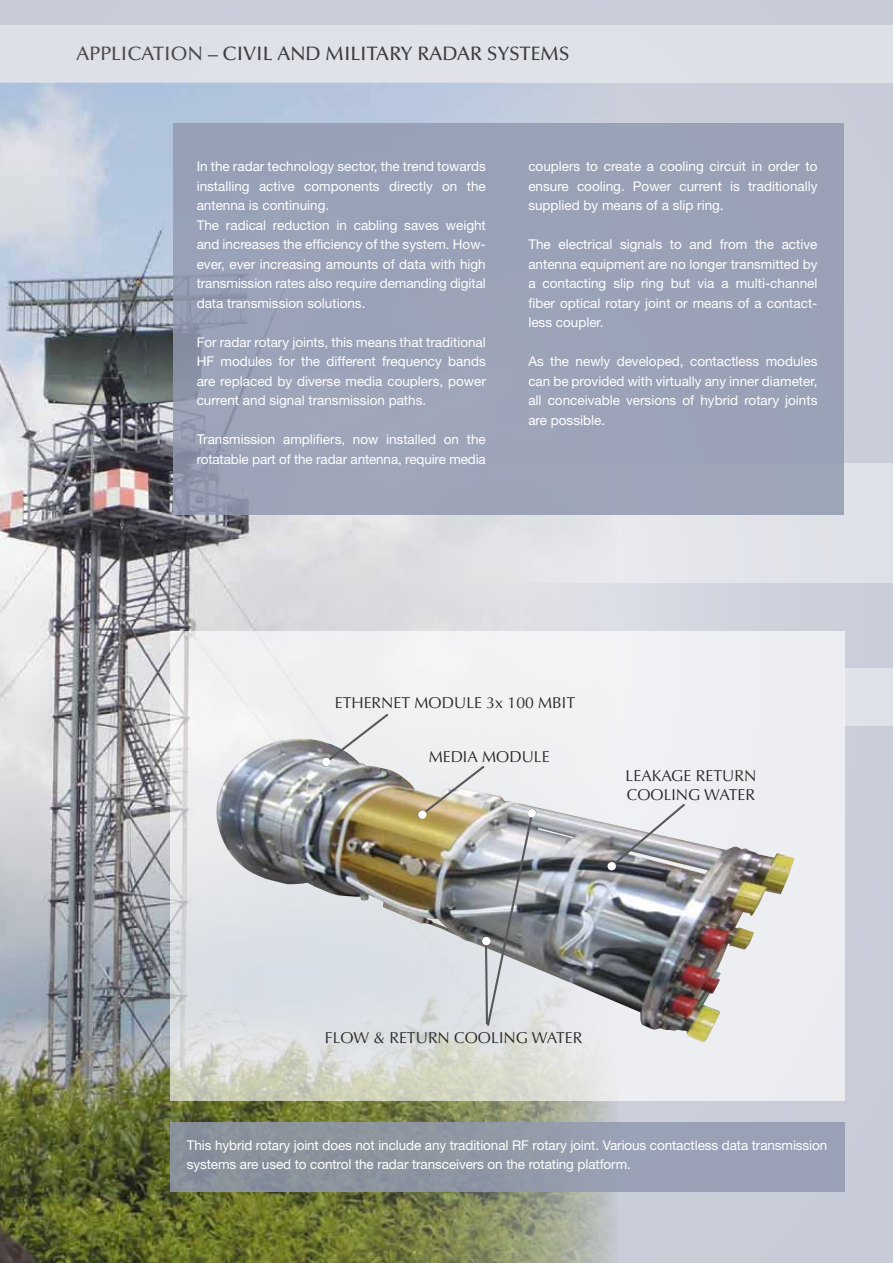
<style>
.page{position:relative;width:893px;height:1263px;background:#c9cdd9}
.page>*{position:absolute;margin:0;border:0;box-sizing:border-box;transform-origin:0 0}
.t1{font:500 19.5px "Optima";color:#3e3d40}
.t2{font:15.75px/18.9px "Optima";color:#282829}
.t3{font:13.5px/19.5px "Helvetica Neue LT";color:#fff;text-align:justify}
.s1{color:#4b4b4d}
</style>
<div class="page">
<div style="left:0;top:463px;width:893px;height:120px;background:#e1e3e9"></div>
<div style="left:844px;top:668px;width:49px;height:57px;background:#dee1e8"></div>
<img style="left:0;top:83px;width:618px;height:1180px">
<div style="left:174px;top:123px;width:670px;height:391px;background:#9ba2b8"></div>
<svg style="left:170px;top:631px;width:674px;height:469px;background:#e9eaea"></svg>
<img style="left:214px;top:739px;width:580px;height:304px">
<svg style="left:323px;top:711px;width:68px;height:54px;background:#dadbdd"></svg>
<svg style="left:609px;top:801px;width:78px;height:68px;background:#c2c3c7"></svg>
<img style="left:419px;top:763px;width:116px;height:265px">
<div style="left:322px;top:758px;width:8px;height:8px;background:#fff;border-radius:50%"></div>
<div style="left:418px;top:810px;width:8px;height:9px;background:#fff;border-radius:50%"></div>
<div style="left:482px;top:937px;width:8px;height:8px;background:#fff;border-radius:50%"></div>
<div style="left:528px;top:809px;width:8px;height:8px;background:#fff;border-radius:50%"></div>
<div style="left:607px;top:862px;width:9px;height:8px;background:#fff;border-radius:50%"></div>
<div style="left:170px;top:1123px;width:674px;height:69px;background:linear-gradient(to right,#868e96,#9ea5bc)"></div>
<div style="left:0;top:26px;width:893px;height:57px;background:#dee1e8"></div>
<h1 class="t1" style="left:77px;top:42px;width:492px"><span class="s1">APPLICATION</span> – CIVIL AND MILITARY RADAR SYSTEMS</h1>
<p class="t3" style="left:197px;top:156px;width:291px;text-align:left">In the radar technology sector, the trend towards installing active components directly on the antenna is continuing.<br>The radical reduction in cabling saves weight and increases the efficiency of the system. How&shy;ever, ever increasing amounts of data with high transmission rates also require demanding digital data transmission solutions.</p>
<p class="t3" style="left:197px;top:332px;width:291px">For radar rotary joints, this means that traditional HF modules for the different frequency bands are replaced by diverse media couplers, power current and signal transmission paths.</p>
<p class="t3" style="left:197px;top:429px;width:291px">Transmission amplifiers, now installed on the rotatable part of the radar antenna, require media</p>
<p class="t3" style="left:528px;top:156px;width:291px">couplers to create a cooling circuit in order to ensure cooling. Power current is traditionally supplied by means of a slip ring.</p>
<p class="t3" style="left:528px;top:234px;width:291px">The electrical signals to and from the active antenna equipment are no longer transmitted by a contacting slip ring but via a multi-channel fiber optical rotary joint or means of a contact&shy;less coupler.</p>
<p class="t3" style="left:528px;top:351px;width:291px">As the newly developed, contactless modules can be provided with virtually any inner diameter, all conceivable versions of hybrid rotary joints are possible.</p>
<p class="t2" style="left:335px;top:693px;width:242px">ETHERNET MODULE 3X 100 MBIT</p>
<p class="t2" style="left:429px;top:747px;width:122px">MEDIA MODULE</p>
<p class="t2" style="left:626px;top:766px;width:132px">LEAKAGE RETURN<br>COOLING WATER</p>
<p class="t2" style="left:325px;top:1028px;width:259px">FLOW &amp; RETURN COOLING WATER</p>
<p class="t3" style="left:187px;top:1135px;width:642px">This hybrid rotary joint does not include any traditional RF rotary joint. Various contactless data transmission systems are used to control the radar transceivers on the rotating platform.</p>
</div>
